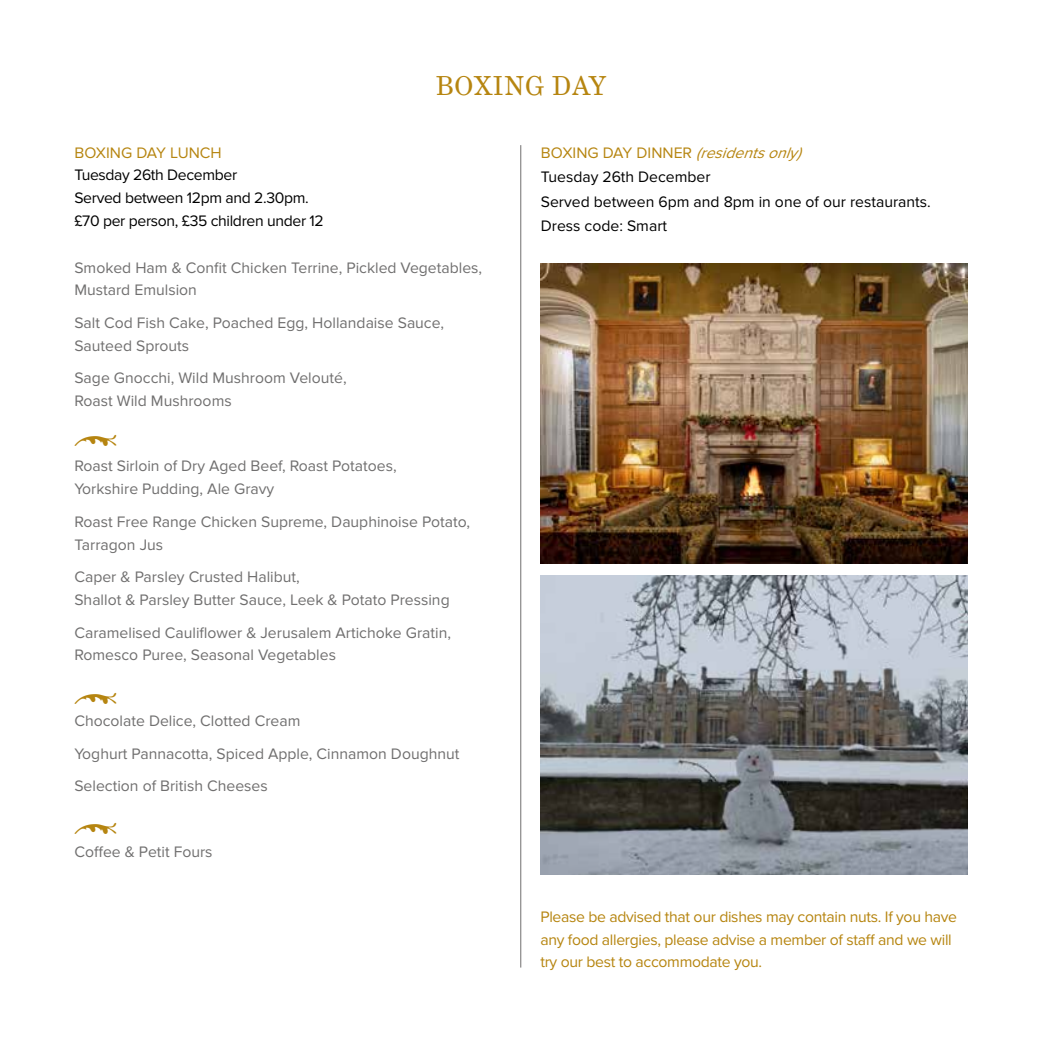
<style>
.page{position:relative;width:1042px;height:1042px;background:#fff}
.page>*{position:absolute;margin:0;border:0;box-sizing:border-box;transform-origin:0 0}
.t1{font:26.25px "Grad";letter-spacing:.05em;color:#b68510}
.t2{font:15.75px/22.8px "Proxima Nova";color:#706f6f}
.t3{font:15.75px/24.5px "Proxima Nova";letter-spacing:-.015em;color:#000}
.t4{font:15.75px/22.8px "Proxima Nova";letter-spacing:-.02em;color:#b68510}
.t5{font:15.75px "Proxima Nova";color:#b68510}
.s1{color:#b68510}
.s2{font-style:italic;color:#b68510}
</style>
<div class="page">
<hr style="left:520px;top:145px;width:1px;height:822px;background:#706f6f">
<img style="left:541px;top:264px;width:426px;height:299px">
<img style="left:541px;top:575px;width:426px;height:300px">
<h1 class="t1" style="left:436px;top:70px;width:172px">BOXING DAY</h1>
<p class="t5" style="left:74px;top:143px;width:149px">BOXING DAY LUNCH</p>
<p class="t3" style="left:74px;top:164px;width:251px;line-height:22.8px">Tuesday 26th December<br>Served between 12pm and 2.30pm. £70 per person, £35 children under 12</p>
<p class="t2" style="left:74px;top:256px;width:409px">Smoked Ham &amp; Confit Chicken Terrine, Pickled Vegetables,<br>Mustard Emulsion</p>
<p class="t2" style="left:74px;top:312px;width:371px">Salt Cod Fish Cake, Poached Egg, Hollandaise Sauce,<br>Sauteed Sprouts</p>
<p class="t2" style="left:74px;top:367px;width:274px">Sage Gnocchi, Wild Mushroom Velouté,<br>Roast Wild Mushrooms</p>
<p class="t2" style="left:74px;top:455px;width:324px">Roast Sirloin of Dry Aged Beef, Roast Potatoes,<br>Yorkshire Pudding, Ale Gravy</p>
<p class="t2" style="left:74px;top:511px;width:397px">Roast Free Range Chicken Supreme, Dauphinoise Potato,<br>Tarragon Jus</p>
<p class="t2" style="left:74px;top:566px;width:377px">Caper &amp; Parsley Crusted Halibut,<br>Shallot &amp; Parsley Butter Sauce, Leek &amp; Potato Pressing</p>
<p class="t2" style="left:74px;top:622px;width:378px">Caramelised Cauliflower &amp; Jerusalem Artichoke Gratin,<br>Romesco Puree, Seasonal Vegetables</p>
<p class="t2" style="left:74px;top:705px;width:386px;line-height:32.7px">Chocolate Delice, Clotted Cream<br>Yoghurt Pannacotta, Spiced Apple, Cinnamon Doughnut<br>Selection of British Cheeses</p>
<p class="t2" style="left:74px;top:840px;width:140px">Coffee &amp; Petit Fours</p>
<p class="t3" style="left:541px;top:141px;width:391px"><span class="s1">B O X I N G D AY D I N N E R</span> <span class="s2">(residentsonly)<br></span>Tuesday 26th December<br>Served between 6pm and 8pm in one of our restaurants.<br>Dress code: Smart</p>
<p class="t4" style="left:540px;top:906px;width:418px">Please be advised that our dishes may contain nuts. If you have any food allergies, please advise a member of staff and we will try our best to accommodate you.</p>
</div>
